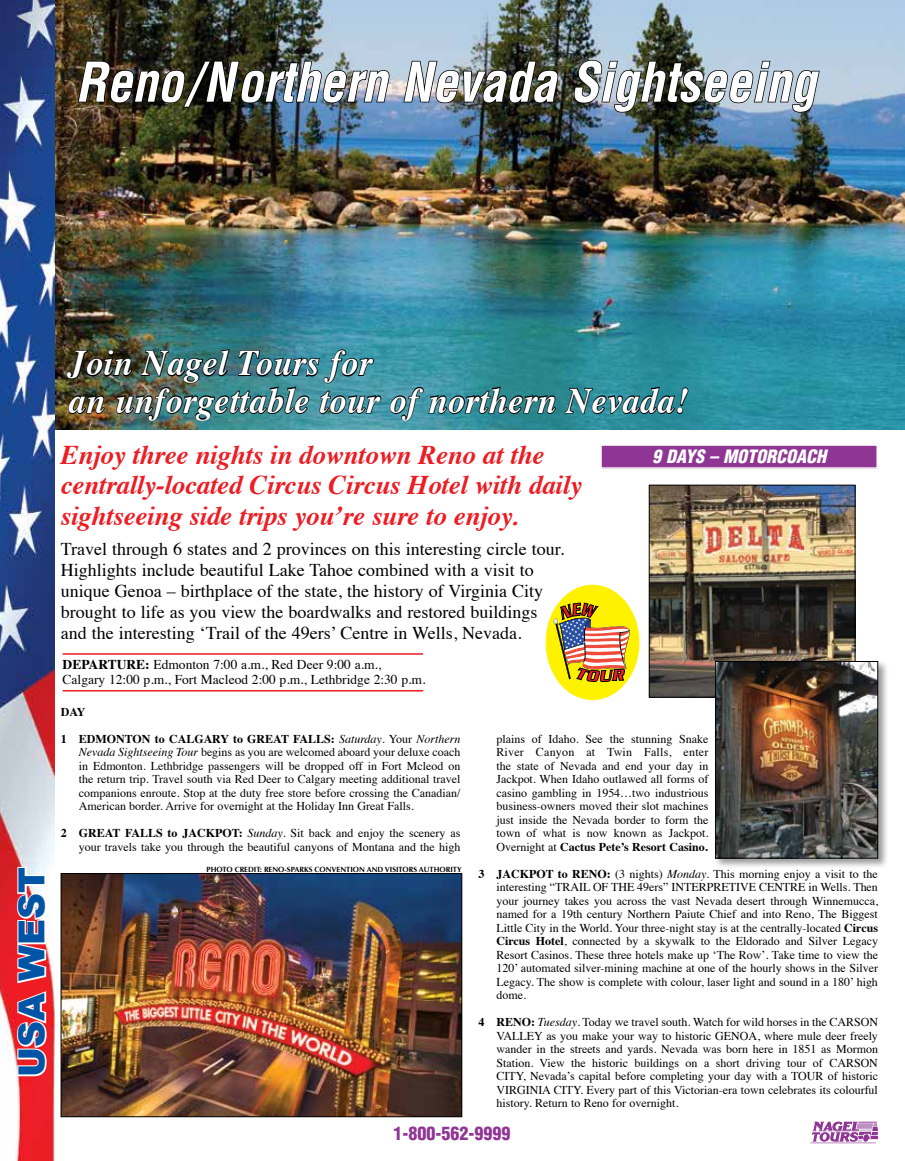
<style>
.page{position:relative;width:905px;height:1161px;background:#fff}
.page>*{position:absolute;margin:0;border:0;box-sizing:border-box;transform-origin:0 0}
.t1{font:italic 700 condensed 53.4px "Helvetica";color:#fff;scale:.95 1}
.t2{font:italic 700 36px/37.5px "Times";letter-spacing:.01em;color:#fff;scale:.95 1}
.t3{font:900 36px "Arial";color:#0054a6}
.t4{font:italic 700 27px/30.8px "Times";letter-spacing:-.01em;color:#ed1d24}
.t5{font:18px/21px "Times";color:#000}
.t6{font:italic 900 condensed 18px "Helvetica";color:#fff}
.t7{font:900 condensed 18px "Helvetica";color:#8f3694}
.t8{font:13.5px/15px "Times";color:#000}
.t9{font:12px/13.5px "Times";color:#000;text-align:justify}
.t10{font:700 12px "Times";color:#000}
.t11{font:700 7.5px "Optima";color:#000}
.s1{font-weight:700}
.s2{font-style:italic}
</style>
<div class="page">
<hr style="left:810px;top:1143px;width:65px;height:1px;background:#8f3694">
<svg style="left:812px;top:1122px;width:66px;height:20px"></svg>
<img style="left:54px;top:0;width:850px;height:429px">
<img style="left:77px;top:60px;width:313px;height:49px">
<img style="left:402px;top:60px;width:157px;height:44px">
<img style="left:571px;top:59px;width:249px;height:54px">
<hr style="left:63px;top:653px;width:360px;height:2px;background:#ed1d24">
<hr style="left:63px;top:690px;width:360px;height:2px;background:#ed1d24">
<img style="left:0;top:0;width:54px;height:1161px">
<svg style="left:15px;top:865px;width:33px;height:213px"></svg>
<div style="left:546px;top:585px;width:93px;height:115px;background:#fff200;border-radius:50%"></div>
<img style="left:553px;top:587px;width:77px;height:95px">
<div style="left:601px;top:445px;width:276px;height:23px;background:#8f3694"></div>
<div style="left:600px;top:444px;width:278px;height:25px;border:2px solid #fff"></div>
<img style="left:65px;top:348px;width:317px;height:74px">
<svg style="left:389px;top:386px;width:168px;height:36px;background:#2b717a"></svg>
<svg style="left:564px;top:379px;width:125px;height:36px;background:#216d77"></svg>
<img style="left:63px;top:875px;width:397px;height:240px">
<div style="left:61px;top:873px;width:401px;height:244px;border:1px solid #000"></div>
<img style="left:650px;top:487px;width:203px;height:209px">
<div style="left:648px;top:485px;width:207px;height:213px;border:1px solid #000"></div>
<div style="left:713px;top:659px;width:175px;height:210px;background:#000;opacity:.4"></div>
<img style="left:717px;top:663px;width:159px;height:194px">
<div style="left:715px;top:661px;width:163px;height:198px;border:1px solid #000"></div>
<h1 class="t1" style="left:75px;top:50px;width:781px">Reno/Northern Nevada Sightseeing</h1>
<h2 class="t3" style="left:12px;top:1077px;width:211px;rotate:-90deg">USA WEST</h2>
<h2 class="t2" style="left:69px;top:341px;width:653px">Join Nagel Tours for<br>an unforgettable tour of northern Nevada!</h2>
<h3 class="t4" style="left:61px;top:437px;width:522px">Enjoy three nights in downtown Reno at the centrally-located Circus Circus Hotel with daily sightseeing side trips you’re sure to enjoy.</h3>
<p class="t5" style="left:61px;top:537px;width:505px">Travel through 6 states and 2 provinces on this interesting circle tour.<br>Highlights include beautiful Lake Tahoe combined with a visit to unique Genoa – birthplace of the state, the history of Virginia City brought to life as you view the boardwalks and restored buildings and the interesting ‘Trail of the 49ers’ Centre in Wells, Nevada.</p>
<p class="t8" style="left:63px;top:656px;width:364px"><span class="s1">DEPARTURE:</span> Edmonton 7:00 a.m., Red Deer 9:00 a.m.,<br>Calgary 12:00 p.m., Fort Macleod 2:00 p.m., Lethbridge 2:30 p.m.</p>
<h3 class="t6" style="left:652px;top:446px;width:96px">9 days – MOTORCO</h3>
<h3 class="t6" style="left:796px;top:446px;width:32px">ACH</h3>
<p class="t10" style="left:61px;top:700px;width:26px">DAY</p>
<p class="t9" style="left:79px;top:731px;width:383px;text-indent:-18px"><span class="s1">1 EDMONTON to CALGARY to GREAT FALLS:</span> <span class="s2">Saturday</span>. Your <span class="s2">Northern Nevada Sightseeing Tour</span> begins as you are welcomed aboard your deluxe coach in Edmonton. Lethbridge passengers will be dropped off in Fort Mcleod on the return trip. Travel south via Red Deer to Calgary meeting additional travel companions enroute. Stop at the duty free store before crossing the Canadian/ American border. Arrive for overnight at the Holiday Inn Great Falls.</p>
<p class="t9" style="left:61px;top:825px;width:401px;text-align:right"><span class="s1">2 GREAT FALLS to JACKPOT:</span> <span class="s2">Sunday</span>. Sit back and enjoy the scenery as your travels take you through the beautiful canyons of Montana and the high</p>
<p class="t11" style="left:206px;top:865px;width:249px">PHOTO CREDIT: RENO-SPARKS CONVENTION AND VISITORS AUTHORITY</p>
<p class="t9" style="left:496px;top:731px;width:213px">plains of Idaho. See the stunning Snake River Canyon at Twin Falls, enter the state of Nevada and end your day in Jackpot. When Idaho outlawed all forms of casino gambling in 1954…two industrious business-owners moved their slot machines just inside the Nevada border to form the town of what is now known as Jackpot.<br>Overnight at <span class="s1">Cactus Pete’s Resort Casino.</span></p>
<p class="t9" style="left:496px;top:866px;width:383px;text-indent:-18px"><span class="s1">3 JACKPOT to RENO:</span> (3 nights) <span class="s2">Monday</span>. This morning enjoy a visit to the interesting “TRAIL OF THE 49ers” INTERPRETIVE CENTRE in Wells. Then your journey takes you across the vast Nevada desert through Winnemucca, named for a 19th century Northern Paiute Chief and into Reno, The Biggest Little City in the World. Your three-night stay is at the centrally-located <span class="s1">Circus Circus Hotel</span>, connected by a skywalk to the Eldorado and Silver Legacy Resort Casinos. These three hotels make up ‘The Row’. Take time to view the 120’ automated silver-mining machine at one of the hourly shows in the Silver Legacy. The show is complete with colour, laser light and sound in a 180’ high dome.</p>
<p class="t9" style="left:496px;top:1014px;width:383px;text-indent:-18px"><span class="s1">4 RENO:</span> <span class="s2">Tuesday</span>. Today we travel south. Watch for wild horses in the CARSON VALLEY as you make your way to historic GENOA, where mule deer freely wander in the streets and yards. Nevada was born here in 1851 as Mormon Station. View the historic buildings on a short driving tour of CARSON CITY, Nevada’s capital before completing your day with a TOUR of historic VIRGINIA CITY. Every part of this Victorian-era town celebrates its colourful history. Return to Reno for overnight.</p>
<h3 class="t7" style="left:393px;top:1122px;width:118px">1-800-562-9999</h3>
</div>
